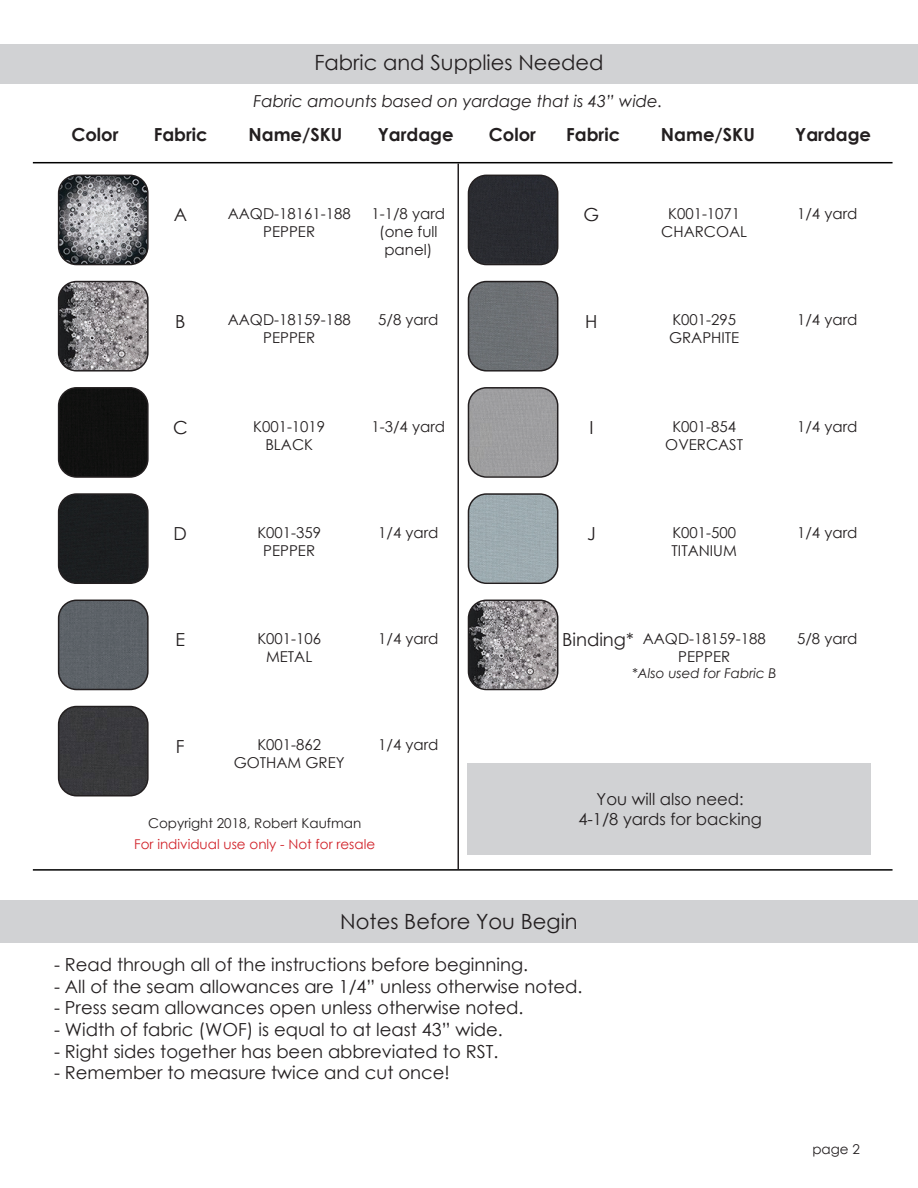
<style>
.page{position:relative;width:918px;height:1188px;background:#fff}
.page>*{position:absolute;margin:0;border:0;box-sizing:border-box;transform-origin:0 0}
.t1{font:21px "Century Gothic";color:#231f20}
.t2{font:18px "Century Gothic";color:#231f20}
.t3{font:700 18px "Century Gothic";color:#231f20}
.t4{font:italic 16.5px "Century Gothic";color:#231f20}
.t5{font:16.5px/19.8px "Century Gothic";color:#231f20;text-align:center}
.t6{font:15px/18px "Century Gothic";color:#231f20;text-align:center}
.t7{font:13.5px "Century Gothic";color:#d1232a}
.t8{font:13.5px "Century Gothic";color:#231f20}
.t9{font:italic 13.5px "Century Gothic";color:#231f20}
</style>
<div class="page">
<div style="left:0;top:44px;width:918px;height:40px;background:#d1d2d4"></div>
<div style="left:468px;top:175px;width:90px;height:89px;background:#2a2b31"></div>
<div style="left:468px;top:175px;width:90px;height:90px;border:2px solid #231f20;border-radius:18px"></div>
<div style="left:468px;top:282px;width:90px;height:87px;background:#6d7174"></div>
<div style="left:468px;top:281px;width:90px;height:91px;border:2px solid #231f20;border-radius:18px"></div>
<div style="left:468px;top:388px;width:90px;height:88px;background:#9e9ea0"></div>
<div style="left:468px;top:387px;width:90px;height:91px;border:2px solid #231f20;border-radius:18px"></div>
<img style="left:468px;top:496px;width:90px;height:87px">
<div style="left:468px;top:493px;width:90px;height:91px;border:2px solid #231f20;border-radius:18px"></div>
<img style="left:468px;top:600px;width:90px;height:89px">
<div style="left:468px;top:600px;width:90px;height:90px;border:2px solid #231f20;border-radius:18px"></div>
<hr style="left:33px;top:162px;width:860px;height:1px;background:#000">
<hr style="left:33px;top:869px;width:860px;height:2px;background:#000">
<hr style="left:458px;top:163px;width:1px;height:706px;background:#231f20">
<img style="left:59px;top:175px;width:87px;height:90px">
<div style="left:58px;top:175px;width:91px;height:90px;border:2px solid #231f20;border-radius:18px"></div>
<img style="left:59px;top:282px;width:87px;height:87px">
<div style="left:58px;top:281px;width:91px;height:91px;border:2px solid #231f20;border-radius:18px"></div>
<div style="left:59px;top:388px;width:87px;height:87px;background:#101110"></div>
<div style="left:58px;top:387px;width:91px;height:91px;border:2px solid #231f20;border-radius:18px"></div>
<div style="left:59px;top:496px;width:87px;height:87px;background:#1b1e20"></div>
<div style="left:58px;top:493px;width:91px;height:91px;border:2px solid #231f20;border-radius:18px"></div>
<div style="left:59px;top:600px;width:87px;height:90px;background:#5d6268"></div>
<div style="left:58px;top:600px;width:91px;height:90px;border:2px solid #231f20;border-radius:18px"></div>
<div style="left:59px;top:707px;width:87px;height:89px;background:#393a3d"></div>
<div style="left:58px;top:706px;width:91px;height:90px;border:2px solid #231f20;border-radius:18px"></div>
<div style="left:467px;top:763px;width:404px;height:91px;background:#d1d2d4"></div>
<div style="left:0;top:901px;width:918px;height:42px;background:#d1d2d4"></div>
<p class="t1" style="left:314px;top:47px;width:291px">Fabric and Supplies Needed</p>
<p class="t4" style="left:253px;top:90px;width:411px">Fabric amounts based on yardage that is 43” wide.</p>
<p class="t3" style="left:71px;top:121px;width:49px">Color</p>
<p class="t3" style="left:154px;top:121px;width:56px">Fabric</p>
<p class="t3" style="left:248px;top:121px;width:95px">Name/SKU</p>
<p class="t3" style="left:378px;top:121px;width:77px">Yardage</p>
<p class="t3" style="left:489px;top:121px;width:49px">Color</p>
<p class="t3" style="left:566px;top:121px;width:55px">Fabric</p>
<p class="t3" style="left:661px;top:121px;width:95px">Name/SKU</p>
<p class="t3" style="left:795px;top:121px;width:77px">Yardage</p>
<p class="t2" style="left:174px;top:202px;width:15px">A</p>
<p class="t6" style="left:228px;top:205px;width:124px">AAQD-18161-188<br>PEPPER</p>
<p class="t6" style="left:371px;top:205px;width:75px">1-1/8 yard (one full panel)</p>
<p class="t2" style="left:584px;top:202px;width:17px">G</p>
<p class="t6" style="left:661px;top:205px;width:87px">K001-1071<br>CHARCOAL</p>
<p class="t6" style="left:797px;top:205px;width:62px">1/4 yard</p>
<p class="t2" style="left:175px;top:309px;width:12px">B</p>
<p class="t6" style="left:228px;top:311px;width:124px">AAQD-18159-188<br>PEPPER</p>
<p class="t6" style="left:378px;top:311px;width:62px">5/8 yard</p>
<p class="t2" style="left:585px;top:309px;width:14px">H</p>
<p class="t6" style="left:669px;top:311px;width:72px;text-align:left">K001-295<br>GRAPHITE</p>
<p class="t6" style="left:797px;top:311px;width:62px">1/4 yard</p>
<p class="t2" style="left:173px;top:415px;width:16px">C</p>
<p class="t6" style="left:253px;top:417px;width:74px">K001-1019<br>BLACK</p>
<p class="t6" style="left:371px;top:417px;width:75px">1-3/4 yard</p>
<p class="t2" style="left:589px;top:415px;width:6px">I</p>
<p class="t6" style="left:665px;top:417px;width:79px">K001-854<br>OVERCAST</p>
<p class="t6" style="left:797px;top:417px;width:62px">1/4 yard</p>
<p class="t2" style="left:174px;top:521px;width:15px">D</p>
<p class="t6" style="left:257px;top:523px;width:65px">K001-359<br>PEPPER</p>
<p class="t6" style="left:378px;top:523px;width:62px">1/4 yard</p>
<p class="t2" style="left:587px;top:521px;width:10px">J</p>
<p class="t6" style="left:672px;top:523px;width:67px;text-align:left">K001-500<br>TITANIUM</p>
<p class="t6" style="left:797px;top:523px;width:62px">1/4 yard</p>
<p class="t2" style="left:176px;top:627px;width:11px">E</p>
<p class="t6" style="left:257px;top:630px;width:65px">K001-106<br>METAL</p>
<p class="t6" style="left:378px;top:630px;width:62px">1/4 yard</p>
<p class="t2" style="left:562px;top:627px;width:73px">Binding*</p>
<p class="t6" style="left:643px;top:630px;width:124px">AAQD-18159-188<br>PEPPER</p>
<p class="t9" style="left:632px;top:664px;width:146px">*Also used for Fabric B</p>
<p class="t6" style="left:797px;top:630px;width:62px">5/8 yard</p>
<p class="t2" style="left:176px;top:734px;width:10px">F</p>
<p class="t6" style="left:234px;top:736px;width:112px">K001-862<br>GOTHAM GREY</p>
<p class="t6" style="left:378px;top:736px;width:62px">1/4 yard</p>
<p class="t8" style="left:148px;top:813px;width:215px">Copyright 2018, Robert Kaufman</p>
<p class="t7" style="left:134px;top:834px;width:243px">For individual use only - Not for resale</p>
<p class="t5" style="left:578px;top:789px;width:185px">You will also need:<br>4-1/8 yards for backing</p>
<p class="t1" style="left:340px;top:907px;width:239px">Notes Before You Begin</p>
<p class="t2" style="left:54px;top:952px;width:476px">- Read through all of the instructions before beginning.</p>
<p class="t2" style="left:54px;top:974px;width:530px">- All of the seam allowances are 1/4” unless otherwise noted.</p>
<p class="t2" style="left:54px;top:995px;width:471px">- Press seam allowances open unless otherwise noted.</p>
<p class="t2" style="left:54px;top:1017px;width:450px">- Width of fabric (WOF) is equal to at least 43” wide.</p>
<p class="t2" style="left:54px;top:1039px;width:446px">- Right sides together has been abbreviated to RST.</p>
<p class="t2" style="left:54px;top:1060px;width:397px">- Remember to measure twice and cut once!</p>
<p class="t8" style="left:812px;top:1140px;width:49px">page 2</p>
</div>
